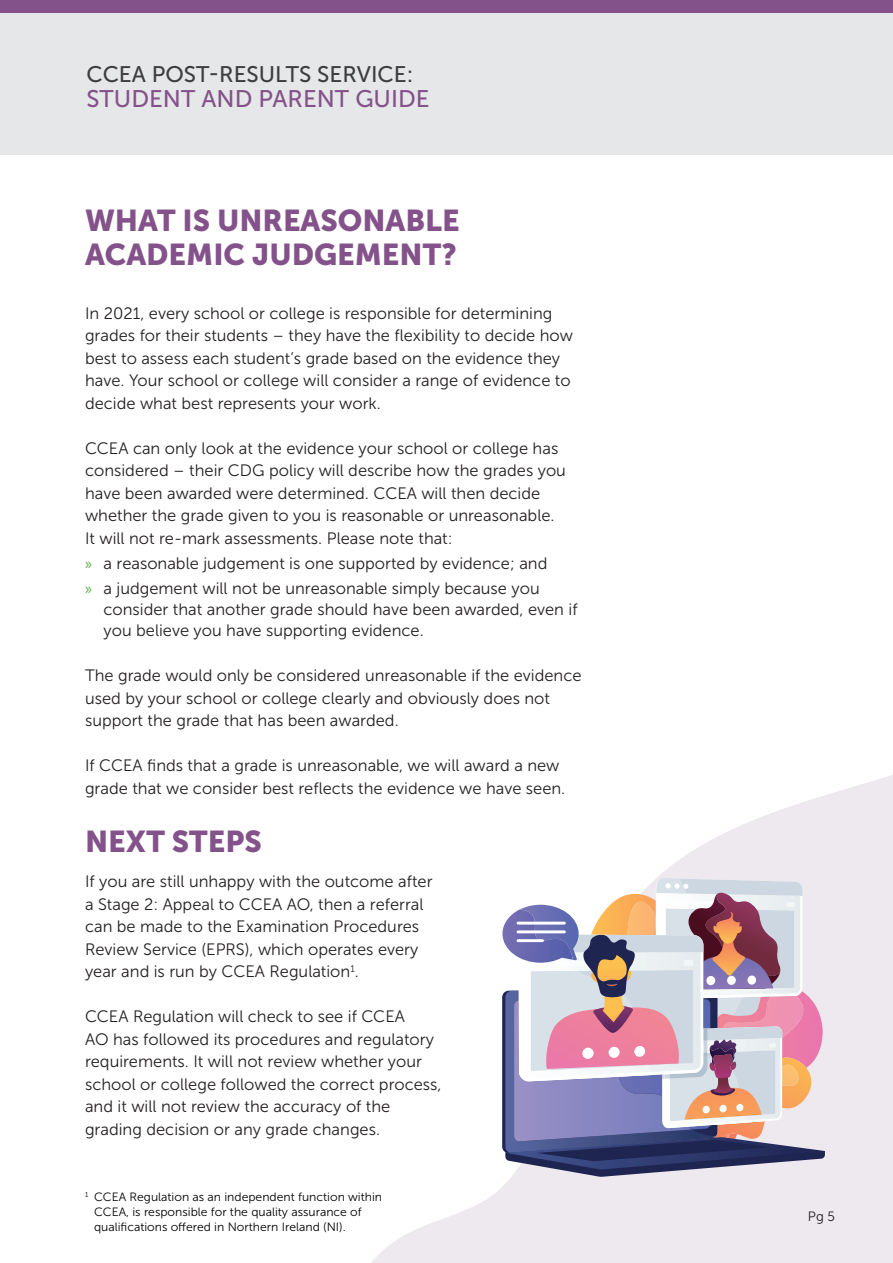
<style>
.page{position:relative;width:893px;height:1263px;background:#fff}
.page>*{position:absolute;margin:0;border:0;box-sizing:border-box;transform-origin:0 0}
.t1{font:30px "Museo Sans 900";color:#84528a}
.t2{font:24px "Museo Sans 500";color:#84528a}
.t3{font:22.5px "Museo Sans 500";color:#3e3e3f}
.Body-copy{font:16.5px/22.5px "Museo Sans 300";color:#231f20}
.t4{font:13.5px "Museo Sans 300";color:#231f20}
.t5{font:12px/15px "Museo Sans 300";color:#000}
.s1{font-family:"Myriad Pro";color:#5da944}
</style>
<div class="page">
<svg style="left:371px;top:775px;width:522px;height:488px"></svg>
<div style="left:0;top:0;width:893px;height:154px;background:#e6e7e9"></div>
<div style="left:0;top:0;width:893px;height:13px;background:#84528a"></div>
<svg style="left:502px;top:878px;width:323px;height:299px;background:#b9a7b8"></svg>
<img style="left:502px;top:912px;width:14px;height:20px">
<hr style="left:517px;top:922px;width:49px;height:2px;background:#fff">
<hr style="left:517px;top:930px;width:49px;height:3px;background:#fff">
<hr style="left:517px;top:939px;width:27px;height:3px;background:#fff">
<p class="t3" style="left:87px;top:62px;width:328px">CCEA POST-RESULTS SERVICE:</p>
<p class="t2" style="left:87px;top:86px;width:345px">STUDENT AND PARENT GUIDE</p>
<p class="t1" style="left:85px;top:203px;width:376px">WHAT IS UNREASONABLE</p>
<p class="t1" style="left:85px;top:238px;width:373px">ACADEMIC JUDGEMENT?</p>
<p class="Body-copy" style="left:85px;top:302px;width:489px">In 2021, every school or college is responsible for determining grades for their students – they have the flexibility to decide how best to assess each student’s grade based on the evidence they have. Your school or college will consider a range of evidence to decide what best represents your work.</p>
<p class="Body-copy" style="left:85px;top:437px;width:482px">CCEA can only look at the evidence your school or college has considered – their CDG policy will describe how the grades you have been awarded were determined. CCEA will then decide whether the grade given to you is reasonable or unreasonable.</p>
<p class="Body-copy" style="left:85px;top:527px;width:369px">It will not re-mark assessments. Please note that:</p>
<p class="Body-copy" style="left:85px;top:552px;width:464px"><span class="s1">»</span> a reasonable judgement is one supported by evidence; and</p>
<p class="Body-copy" style="left:104px;top:578px;width:476px;line-height:21px;text-indent:-18px"><span class="s1">»</span> a judgement will not be unreasonable simply because you consider that another grade should have been awarded, even if you believe you have supporting evidence.</p>
<p class="Body-copy" style="left:85px;top:664px;width:498px">The grade would only be considered unreasonable if the evidence used by your school or college clearly and obviously does not support the grade that has been awarded.</p>
<p class="Body-copy" style="left:85px;top:754px;width:482px">If CCEA finds that a grade is unreasonable, we will award a new grade that we consider best reflects the evidence we have seen.</p>
<p class="t1" style="left:85px;top:824px;width:178px">NEXT STEPS</p>
<p class="Body-copy" style="left:85px;top:870px;width:349px">If you are still unhappy with the outcome after</p>
<p class="Body-copy" style="left:85px;top:893px;width:340px">a Stage 2: Appeal to CCEA AO, then a referral</p>
<p class="Body-copy" style="left:85px;top:915px;width:336px">can be made to the Examination Procedures</p>
<p class="Body-copy" style="left:85px;top:938px;width:335px">Review Service (EPRS), which operates every</p>
<p class="Body-copy" style="left:85px;top:960px;width:275px">year and is run by CCEA Regulation<sup>1</sup>.</p>
<p class="Body-copy" style="left:85px;top:1005px;width:321px">CCEA Regulation will check to see if CCEA</p>
<p class="Body-copy" style="left:85px;top:1028px;width:350px">AO has followed its procedures and regulatory</p>
<p class="Body-copy" style="left:85px;top:1050px;width:338px">requirements. It will not review whether your</p>
<p class="Body-copy" style="left:85px;top:1073px;width:358px">school or college followed the correct process,</p>
<p class="Body-copy" style="left:85px;top:1095px;width:307px">and it will not review the accuracy of the</p>
<p class="Body-copy" style="left:85px;top:1118px;width:297px">grading decision or any grade changes.</p>
<p class="t5" style="left:94px;top:1189px;width:290px;text-indent:-9px"><sup>1</sup> CCEA Regulation as an independent function within<br>CCEA, is responsible for the quality assurance of qualifications offered in Northern Ireland (NI).</p>
<p class="t4" style="left:808px;top:1209px;width:29px">Pg 5</p>
</div>
